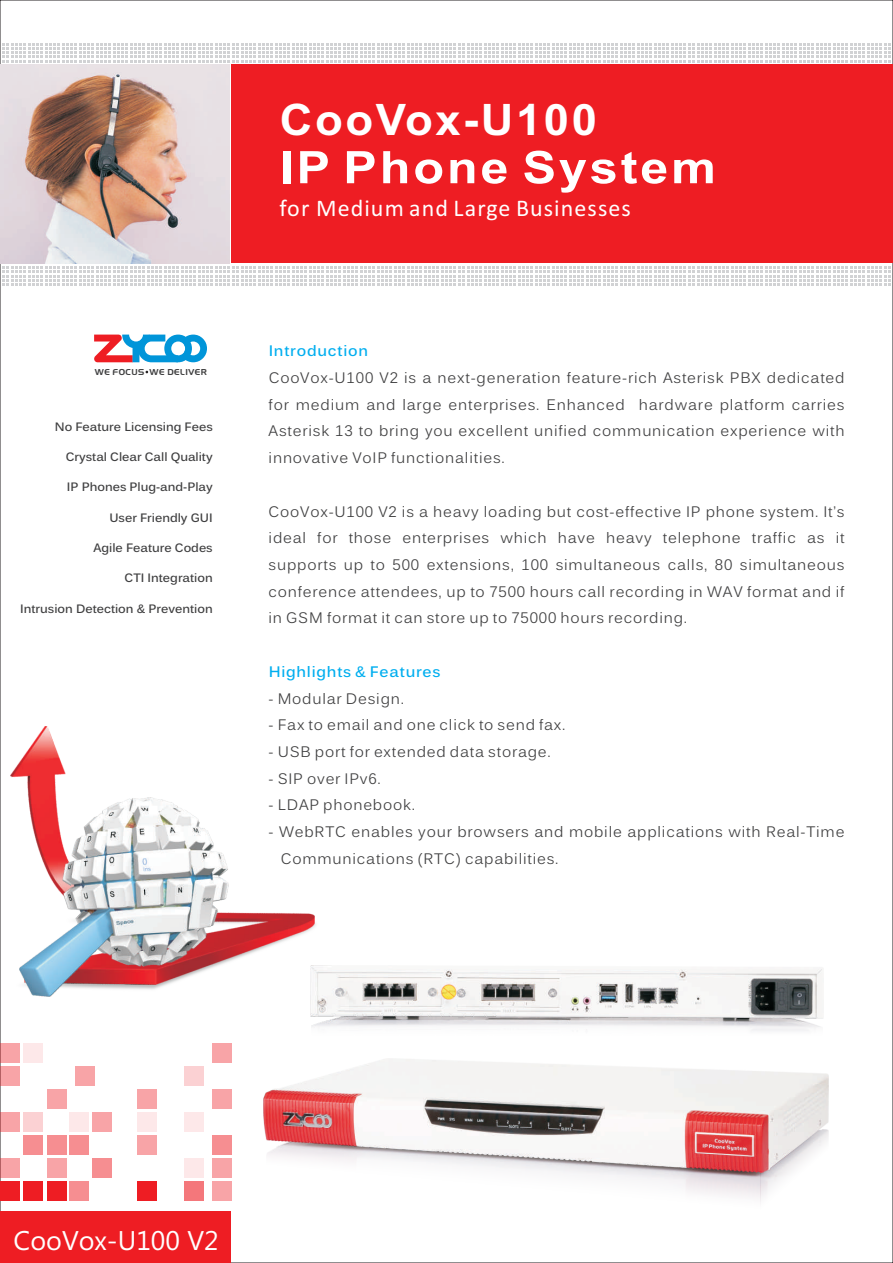
<style>
.page{position:relative;width:893px;height:1263px;background:#fff}
.page>*{position:absolute;margin:0;border:0;box-sizing:border-box;transform-origin:0 0}
.t1{font:700 44.85px "Arial";letter-spacing:.055em;color:#fff;scale:1.13 1}
.t2{font:700 43.35px "Arial";letter-spacing:.055em;color:#fff;scale:1.05 1}
.t3{font:27px "Ebrima";color:#fff}
.t4{font:24px "Calibri";letter-spacing:.045em;color:#fff}
.t5{font:15px/26.7px "Kalinga";letter-spacing:.055em;color:#3e3e3f;text-align:justify}
.t6{font:700 15px "Kalinga";letter-spacing:.05em;color:#00aeef}
.t7{font:700 12px "Kalinga";color:#3e3e3f}
.t8{font:8.55px "Slider";letter-spacing:.06em;color:#3e3e3f}
</style>
<div class="page">
<div style="left:231px;top:64px;width:662px;height:199px;background:#ee1d23"></div>
<img style="left:11px;top:726px;width:303px;height:258px">
<img style="left:19px;top:797px;width:210px;height:200px">
<img style="left:0;top:64px;width:230px;height:199px">
<div style="left:0;top:1181px;width:20px;height:20px;background:#ee1d23"></div>
<div style="left:23px;top:1181px;width:20px;height:20px;background:#ee1d23"></div>
<div style="left:47px;top:1181px;width:19px;height:20px;background:#ee1d23"></div>
<div style="left:69px;top:1181px;width:20px;height:20px;background:#f68e91"></div>
<div style="left:137px;top:1181px;width:20px;height:20px;background:#ee1d23"></div>
<div style="left:184px;top:1181px;width:20px;height:20px;background:#f4777b"></div>
<div style="left:92px;top:1159px;width:19px;height:19px;background:#f68e91"></div>
<div style="left:137px;top:1135px;width:20px;height:19px;background:#f8a4a7"></div>
<div style="left:184px;top:1066px;width:20px;height:20px;background:#fbd1d3"></div>
<div style="left:23px;top:1112px;width:20px;height:20px;background:#fbd1d3"></div>
<div style="left:69px;top:1112px;width:20px;height:20px;background:#fde8e9"></div>
<div style="left:23px;top:1043px;width:20px;height:20px;background:#fde8e9"></div>
<div style="left:184px;top:1112px;width:20px;height:20px;background:#fde8e9"></div>
<div style="left:184px;top:1159px;width:20px;height:19px;background:#fde8e9"></div>
<div style="left:92px;top:1112px;width:19px;height:20px;background:#f8a4a7"></div>
<div style="left:47px;top:1089px;width:19px;height:20px;background:#f8a4a7"></div>
<div style="left:75px;top:1066px;width:20px;height:20px;background:#f8a4a7"></div>
<div style="left:137px;top:1089px;width:20px;height:20px;background:#f8a4a7"></div>
<div style="left:0;top:1066px;width:20px;height:20px;background:#f8a4a7"></div>
<div style="left:0;top:1043px;width:20px;height:20px;background:#f8a4a7"></div>
<div style="left:47px;top:1159px;width:19px;height:19px;background:#f8a4a7"></div>
<div style="left:0;top:1159px;width:20px;height:19px;background:#f8a4a7"></div>
<div style="left:0;top:1112px;width:20px;height:20px;background:#f8a4a7"></div>
<div style="left:69px;top:1135px;width:20px;height:19px;background:#f68e91"></div>
<div style="left:47px;top:1135px;width:19px;height:19px;background:#f68e91"></div>
<div style="left:23px;top:1135px;width:20px;height:19px;background:#f68e91"></div>
<div style="left:212px;top:1181px;width:20px;height:20px;background:#f8a4a7"></div>
<div style="left:212px;top:1135px;width:20px;height:19px;background:#f68e91"></div>
<div style="left:137px;top:1112px;width:20px;height:20px;background:#fde8e9"></div>
<div style="left:212px;top:1159px;width:20px;height:19px;background:#f8a4a7"></div>
<div style="left:212px;top:1043px;width:20px;height:20px;background:#f8a4a7"></div>
<div style="left:212px;top:1089px;width:20px;height:20px;background:#f8a4a7"></div>
<div style="left:0;top:1212px;width:231px;height:51px;background:#ee1d23"></div>
<svg style="left:94px;top:335px;width:113px;height:27px"></svg>
<svg style="left:2px;top:266px;width:889px;height:20px"></svg>
<svg style="left:2px;top:43px;width:889px;height:20px"></svg>
<img style="left:563px;top:1172px;width:197px;height:26px">
<img style="left:760px;top:1172px;width:29px;height:30px">
<img style="left:263px;top:1058px;width:565px;height:114px">
<img style="left:312px;top:1019px;width:508px;height:12px">
<img style="left:311px;top:965px;width:512px;height:54px">
<p class="t8" style="left:95px;top:367px;width:114px">WE FOCUS WE DELIVER</p>
<p class="t7" style="left:55px;top:419px;width:159px">No Feature Licensing Fees</p>
<p class="t7" style="left:66px;top:449px;width:148px">Crystal Clear Call Quality</p>
<p class="t7" style="left:67px;top:479px;width:147px">IP Phones Plug-and-Play</p>
<p class="t7" style="left:109px;top:510px;width:105px">User Friendly GUI</p>
<p class="t7" style="left:93px;top:540px;width:121px">Agile Feature Codes</p>
<p class="t7" style="left:125px;top:570px;width:90px">CTI Integration</p>
<p class="t7" style="left:20px;top:601px;width:194px">Intrusion Detection &amp; Prevention</p>
<h2 class="t2" style="left:280px;top:104px;width:303px">CooVox-U100</h2>
<h1 class="t1" style="left:280px;top:151px;width:388px">IP Phone System</h1>
<h3 class="t4" style="left:279px;top:198px;width:353px">for Medium and Large Businesses</h3>
<p class="t6" style="left:269px;top:341px;width:101px">Introduction</p>
<p class="t5" style="left:269px;top:366px;width:577px">CooVox-U100 V2 is a next-generation feature-rich Asterisk PBX dedicated for medium and large enterprises. Enhanced hardware platform carries Asterisk 13 to bring you excellent unified communication experience with innovative VoIP functionalities.</p>
<p class="t5" style="left:269px;top:499px;width:577px">CooVox-U100 V2 is a heavy loading but cost-effective IP phone system. It’s ideal for those enterprises which have heavy telephone traffic as it supports up to 500 extensions, 100 simultaneous calls, 80 simultaneous conference attendees, up to 7500 hours call recording in WAV format and if in GSM format it can store up to 75000 hours recording.</p>
<p class="t6" style="left:269px;top:662px;width:173px">Highlights &amp; Features</p>
<p class="t5" style="left:269px;top:686px;width:137px">- Modular Design.</p>
<p class="t5" style="left:269px;top:713px;width:298px">- Fax to email and one click to send fax.</p>
<p class="t5" style="left:269px;top:740px;width:284px">- USB port for extended data storage.</p>
<p class="t5" style="left:269px;top:767px;width:114px">- SIP over IPv6.</p>
<p class="t5" style="left:269px;top:793px;width:148px">- LDAP phonebook.</p>
<p class="t5" style="left:281px;top:820px;width:565px;text-indent:-12px">- WebRTC enables your browsers and mobile applications with Real-Time<br>Communications (RTC) capabilities.</p>
<h3 class="t3" style="left:14px;top:1230px;width:207px">CooVox-U100 V2</h3>
</div>
